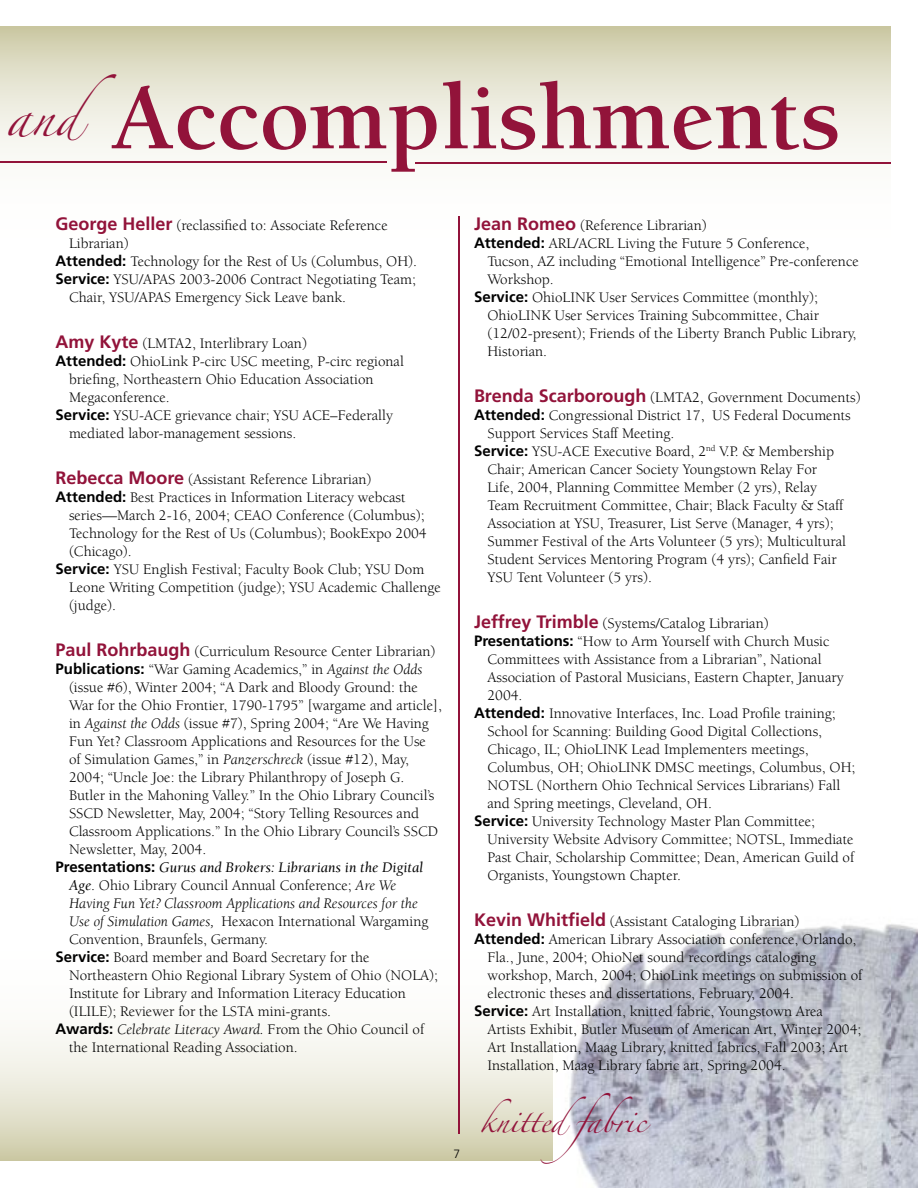
<style>
.page{position:relative;width:918px;height:1188px;background:#fff}
.page>*{position:absolute;margin:0;border:0;box-sizing:border-box;transform-origin:0 0}
.t1{font:700 96px "Berkeley";color:#92133a}
.t2{font:36px "Zapfino";color:#92133a}
.t3{font:21px "Zapfino";color:#92133a}
.t4{font:15px "Berkeley";color:#000}
.t5{font:italic 15px "Berkeley";color:#000}
.t6{font:italic 15px "Berkeley";color:#000}
.t7{font:300 12px "Frutiger";color:#000}
.s1{font-family:"Frutiger";font-weight:700;font-size:18px;color:#92133a}
.s2{font-family:"Frutiger";font-weight:700}
.s3{font-style:italic}
.s4{font-family:"Frutiger";font-weight:700;font-style:normal}
.s5{font-style:normal}
</style>
<div class="page">
<svg style="left:0;top:893px;width:553px;height:268px"></svg>
<svg style="left:0;top:27px;width:890px;height:268px"></svg>
<hr style="left:0;top:161px;width:387px;height:2px;background:#92133a">
<img style="left:866px;top:924px;width:52px;height:264px">
<img style="left:583px;top:1161px;width:283px;height:27px">
<img style="left:569px;top:924px;width:322px;height:237px">
<hr style="left:415px;top:162px;width:476px;height:2px;background:#92133a">
<hr style="left:459px;top:216px;width:1px;height:918px;background:#92133a">
<h2 class="t2" style="left:6px;top:101px;width:112px">and</h2>
<h1 class="t1" style="left:110px;top:67px;width:732px">Accomplishments</h1>
<p class="t4" style="left:56px;top:217px;width:334px"><span class="s1">George Heller</span> (reclassified to: Associate Reference</p>
<p class="t4" style="left:69px;top:235px;width:61px">Librarian)</p>
<p class="t4" style="left:56px;top:253px;width:363px"><span class="s2">Attended:</span> Technology for the Rest of Us (Columbus, OH).</p>
<p class="t4" style="left:56px;top:271px;width:362px"><span class="s2">Service:</span> YSU/APAS 2003-2006 Contract Negotiating Team;</p>
<p class="t4" style="left:69px;top:289px;width:279px">Chair, YSU/APAS Emergency Sick Leave bank.</p>
<p class="t4" style="left:56px;top:335px;width:253px"><span class="s1">Amy Kyte</span> (LMTA2, Interlibrary Loan)</p>
<p class="t4" style="left:56px;top:353px;width:350px"><span class="s2">Attended:</span> OhioLink P-circ USC meeting, P-circ regional</p>
<p class="t4" style="left:69px;top:371px;width:306px">briefing, Northeastern Ohio Education Association</p>
<p class="t4" style="left:69px;top:389px;width:102px">Megaconference.</p>
<p class="t4" style="left:56px;top:407px;width:339px"><span class="s2">Service:</span> YSU-ACE grievance chair; YSU ACE–Federally</p>
<p class="t4" style="left:69px;top:425px;width:229px">mediated labor-management sessions.</p>
<p class="t4" style="left:56px;top:472px;width:318px"><span class="s1">Rebecca Moore</span> (Assistant Reference Librarian)</p>
<p class="t4" style="left:56px;top:490px;width:351px"><span class="s2">Attended:</span> Best Practices in Information Literacy webcast</p>
<p class="t4" style="left:69px;top:508px;width:357px">series—March 2-16, 2004; CEAO Conference (Columbus);</p>
<p class="t4" style="left:69px;top:526px;width:359px">Technology for the Rest of Us (Columbus); BookExpo 2004</p>
<p class="t4" style="left:69px;top:544px;width:64px">(Chicago).</p>
<p class="t4" style="left:56px;top:562px;width:370px"><span class="s2">Service:</span> YSU English Festival; Faculty Book Club; YSU Dom</p>
<p class="t4" style="left:69px;top:580px;width:373px">Leone Writing Competition (judge); YSU Academic Challenge</p>
<p class="t4" style="left:69px;top:598px;width:49px">(judge).</p>
<p class="t4" style="left:56px;top:644px;width:381px"><span class="s1">Paul Rohrbaugh</span> (Curriculum Resource Center Librarian)</p>
<p class="t4" style="left:56px;top:662px;width:368px"><span class="s2">Publications:</span> “War Gaming Academics,” in <span class="s3">Against the Odds</span></p>
<p class="t4" style="left:69px;top:680px;width:350px">(issue #6), Winter 2004; “A Dark and Bloody Ground: the</p>
<p class="t4" style="left:69px;top:698px;width:375px">War for the Ohio Frontier, 1790-1795” [wargame and article],</p>
<p class="t4" style="left:69px;top:716px;width:361px">in <span class="s3">Against the Odds</span> (issue #7), Spring 2004; “Are We Having</p>
<p class="t4" style="left:69px;top:734px;width:359px">Fun Yet? Classroom Applications and Resources for the Use</p>
<p class="t4" style="left:69px;top:752px;width:341px">of Simulation Games,” in <span class="s3">Panzerschreck</span> (issue #12), May,</p>
<p class="t4" style="left:69px;top:770px;width:337px">2004; “Uncle Joe: the Library Philanthropy of Joseph G.</p>
<p class="t4" style="left:69px;top:788px;width:367px">Butler in the Mahoning Valley.” In the Ohio Library Council’s</p>
<p class="t4" style="left:69px;top:806px;width:352px">SSCD Newsletter, May, 2004; “Story Telling Resources and</p>
<p class="t4" style="left:69px;top:824px;width:371px">Classroom Applications.” In the Ohio Library Council’s SSCD</p>
<p class="t4" style="left:69px;top:842px;width:139px">Newsletter, May, 2004.</p>
<p class="t6" style="left:56px;top:860px;width:369px"><span class="s4">Presentations:</span> Gurus and Brokers: Librarians in the Digital</p>
<p class="t4" style="left:69px;top:878px;width:329px"><span class="s3">Age</span>. Ohio Library Council Annual Conference; <span class="s3">Are We</span></p>
<p class="t5" style="left:69px;top:896px;width:350px">Having Fun Yet? Classroom Applications and Resources for the</p>
<p class="t4" style="left:69px;top:914px;width:361px"><span class="s3">Use of Simulation Games,</span> Hexacon International Wargaming</p>
<p class="t4" style="left:69px;top:932px;width:200px">Convention, Braunfels, Germany.</p>
<p class="t4" style="left:56px;top:950px;width:316px"><span class="s2">Service:</span> Board member and Board Secretary for the</p>
<p class="t4" style="left:69px;top:968px;width:371px">Northeastern Ohio Regional Library System of Ohio (NOLA);</p>
<p class="t4" style="left:69px;top:986px;width:338px">Institute for Library and Information Literacy Education</p>
<p class="t4" style="left:69px;top:1004px;width:264px">(ILILE); Reviewer for the LSTA mini-grants.</p>
<p class="t5" style="left:56px;top:1022px;width:370px"><span class="s4">Awards:</span> Celebrate Literacy Award. <span class="s5">From the Ohio Council of</span></p>
<p class="t4" style="left:69px;top:1040px;width:230px">the International Reading Association.</p>
<p class="t7" style="left:454px;top:1147px;width:8px">7</p>
<p class="t4" style="left:474px;top:217px;width:234px"><span class="s1">Jean Romeo</span> (Reference Librarian)</p>
<p class="t4" style="left:474px;top:235px;width:337px"><span class="s2">Attended:</span> ARL/ACRL Living the Future 5 Conference,</p>
<p class="t4" style="left:488px;top:253px;width:373px">Tucson, AZ including “Emotional Intelligence” Pre-conference</p>
<p class="t4" style="left:488px;top:271px;width:68px">Workshop.</p>
<p class="t4" style="left:474px;top:289px;width:345px"><span class="s2">Service:</span> OhioLINK User Services Committee (monthly);</p>
<p class="t4" style="left:488px;top:307px;width:333px">OhioLINK User Services Training Subcommittee, Chair</p>
<p class="t4" style="left:488px;top:325px;width:370px">(12/02-present); Friends of the Liberty Branch Public Library,</p>
<p class="t4" style="left:488px;top:343px;width:61px">Historian.</p>
<p class="t4" style="left:474px;top:389px;width:388px"><span class="s1">Brenda Scarborough</span> (LMTA2, Government Documents)</p>
<p class="t4" style="left:474px;top:407px;width:378px"><span class="s2">Attended:</span> Congressional District 17, US Federal Documents</p>
<p class="t4" style="left:488px;top:425px;width:188px">Support Services Staff Meeting.</p>
<p class="t4" style="left:474px;top:443px;width:362px"><span class="s2">Service:</span> YSU-ACE Executive Board, 2<sup>nd</sup> V.P. &amp; Membership</p>
<p class="t4" style="left:488px;top:461px;width:331px">Chair; American Cancer Society Youngstown Relay For</p>
<p class="t4" style="left:488px;top:479px;width:331px">Life, 2004, Planning Committee Member (2 yrs), Relay</p>
<p class="t4" style="left:488px;top:497px;width:357px">Team Recruitment Committee, Chair; Black Faculty &amp; Staff</p>
<p class="t4" style="left:488px;top:515px;width:348px">Association at YSU, Treasurer, List Serve (Manager, 4 yrs);</p>
<p class="t4" style="left:488px;top:533px;width:360px">Summer Festival of the Arts Volunteer (5 yrs); Multicultural</p>
<p class="t4" style="left:488px;top:551px;width:351px">Student Services Mentoring Program (4 yrs); Canfield Fair</p>
<p class="t4" style="left:488px;top:569px;width:166px">YSU Tent Volunteer (5 yrs).</p>
<p class="t4" style="left:474px;top:616px;width:296px"><span class="s1">Jeffrey Trimble</span> (Systems/Catalog Librarian)</p>
<p class="t4" style="left:474px;top:634px;width:357px"><span class="s2">Presentations:</span> “How to Arm Yourself with Church Music</p>
<p class="t4" style="left:488px;top:652px;width:336px">Committees with Assistance from a Librarian”, National</p>
<p class="t4" style="left:488px;top:670px;width:358px">Association of Pastoral Musicians, Eastern Chapter, January</p>
<p class="t4" style="left:488px;top:688px;width:37px">2004.</p>
<p class="t4" style="left:474px;top:706px;width:363px"><span class="s2">Attended:</span> Innovative Interfaces, Inc. Load Profile training;</p>
<p class="t4" style="left:488px;top:724px;width:336px">School for Scanning: Building Good Digital Collections,</p>
<p class="t4" style="left:488px;top:742px;width:323px">Chicago, IL; OhioLINK Lead Implementers meetings,</p>
<p class="t4" style="left:488px;top:760px;width:369px">Columbus, OH; OhioLINK DMSC meetings, Columbus, OH;</p>
<p class="t4" style="left:488px;top:778px;width:354px">NOTSL (Northern Ohio Technical Services Librarians) Fall</p>
<p class="t4" style="left:488px;top:796px;width:226px">and Spring meetings, Cleveland, OH.</p>
<p class="t4" style="left:474px;top:814px;width:343px"><span class="s2">Service:</span> University Technology Master Plan Committee;</p>
<p class="t4" style="left:488px;top:832px;width:368px">University Website Advisory Committee; NOTSL, Immediate</p>
<p class="t4" style="left:488px;top:850px;width:368px">Past Chair, Scholarship Committee; Dean, American Guild of</p>
<p class="t4" style="left:488px;top:868px;width:195px">Organists, Youngstown Chapter.</p>
<p class="t4" style="left:474px;top:914px;width:327px"><span class="s1">Kevin Whitfield</span> (Assistant Cataloging Librarian)</p>
<p class="t4" style="left:474px;top:932px;width:384px"><span class="s2">Attended:</span> American Library Association conference, Orlando,</p>
<p class="t4" style="left:488px;top:950px;width:330px">Fla., June, 2004; OhioNet sound recordings cataloging</p>
<p class="t4" style="left:488px;top:968px;width:376px">workshop, March, 2004; OhioLink meetings on submission of</p>
<p class="t4" style="left:488px;top:986px;width:308px">electronic theses and dissertations, February, 2004.</p>
<p class="t4" style="left:474px;top:1004px;width:351px"><span class="s2">Service:</span> Art Installation, knitted fabric, Youngstown Area</p>
<p class="t4" style="left:488px;top:1022px;width:375px">Artists Exhibit, Butler Museum of American Art, Winter 2004;</p>
<p class="t4" style="left:488px;top:1040px;width:362px">Art Installation, Maag Library, knitted fabrics, Fall 2003; Art</p>
<p class="t4" style="left:488px;top:1058px;width:300px">Installation, Maag Library fabric art, Spring 2004.</p>
<h3 class="t3" style="left:480px;top:1113px;width:167px">knittedfabric</h3>
</div>
